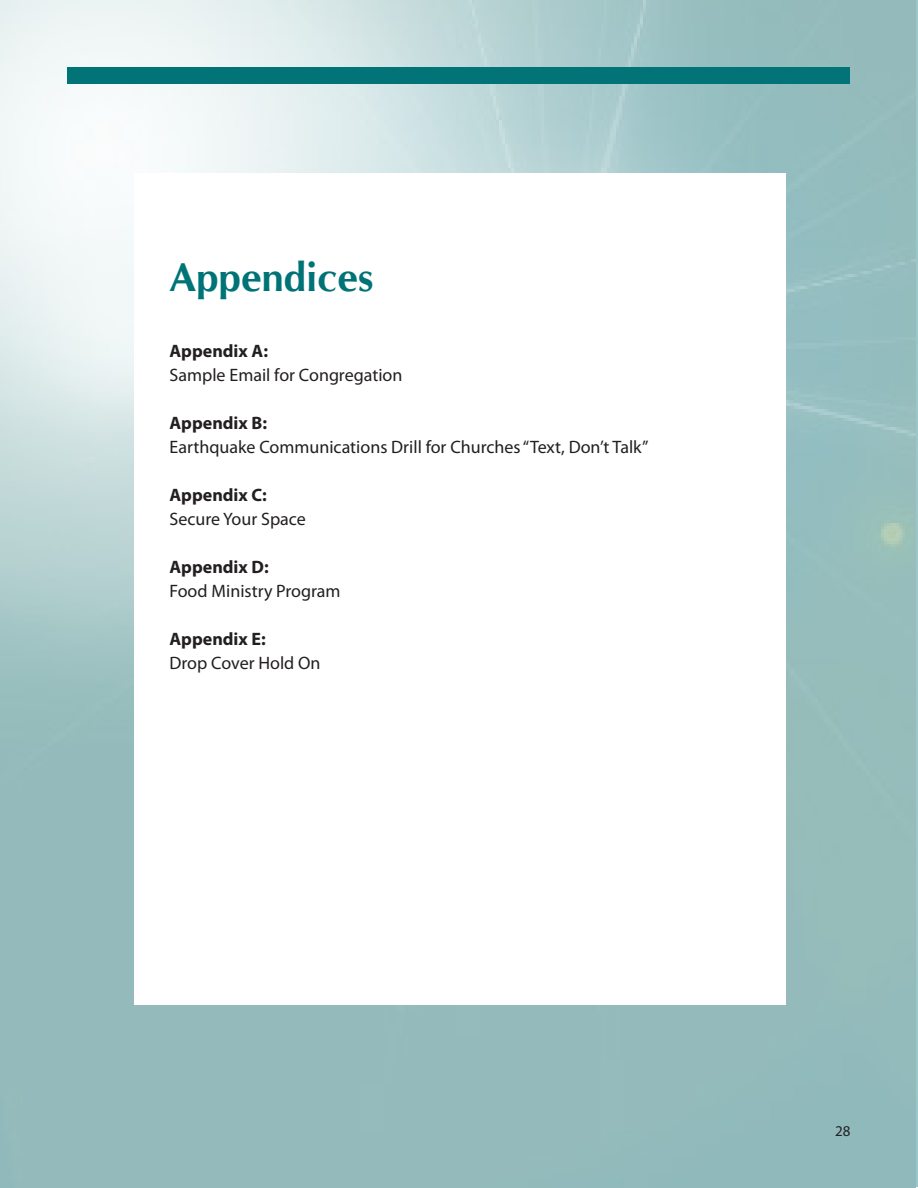
<style>
.page{position:relative;width:918px;height:1188px;background:#fff}
.page>*{position:absolute;margin:0;border:0;box-sizing:border-box;transform-origin:0 0}
.t1{font:700 40.5px "CG Omega";color:#007377}
.t2{font:18px "Myriad Pro";color:#231f20}
.t3{font:700 18px "Myriad Pro";color:#231f20}
.t4{font:15px "Myriad Pro";color:#231f20}
</style>
<div class="page">
<hr style="left:916px;top:1px;width:2px;height:1186px;background:#027377">
<img style="left:0;top:0;width:916px;height:1188px">
<div style="left:134px;top:174px;width:651px;height:831px;background:#fff"></div>
<div style="left:68px;top:68px;width:782px;height:16px;background:#027377"></div>
<p class="t1" style="left:170px;top:251px;width:205px">Appendices</p>
<p class="t3" style="left:170px;top:339px;width:100px">Appendix A:</p>
<p class="t2" style="left:170px;top:364px;width:234px">Sample Email for Congregation</p>
<p class="t3" style="left:170px;top:411px;width:99px">Appendix B:</p>
<p class="t2" style="left:170px;top:436px;width:480px">Earthquake Communications Drill for Churches “Text, Don’t Talk”</p>
<p class="t3" style="left:170px;top:483px;width:99px">Appendix C:</p>
<p class="t2" style="left:170px;top:508px;width:138px">Secure Your Space</p>
<p class="t3" style="left:170px;top:555px;width:101px">Appendix D:</p>
<p class="t2" style="left:170px;top:580px;width:173px">Food Ministry Program</p>
<p class="t3" style="left:170px;top:627px;width:98px">Appendix E:</p>
<p class="t2" style="left:170px;top:652px;width:153px">Drop Cover Hold On</p>
<p class="t4" style="left:835px;top:1122px;width:17px">28</p>
</div>
